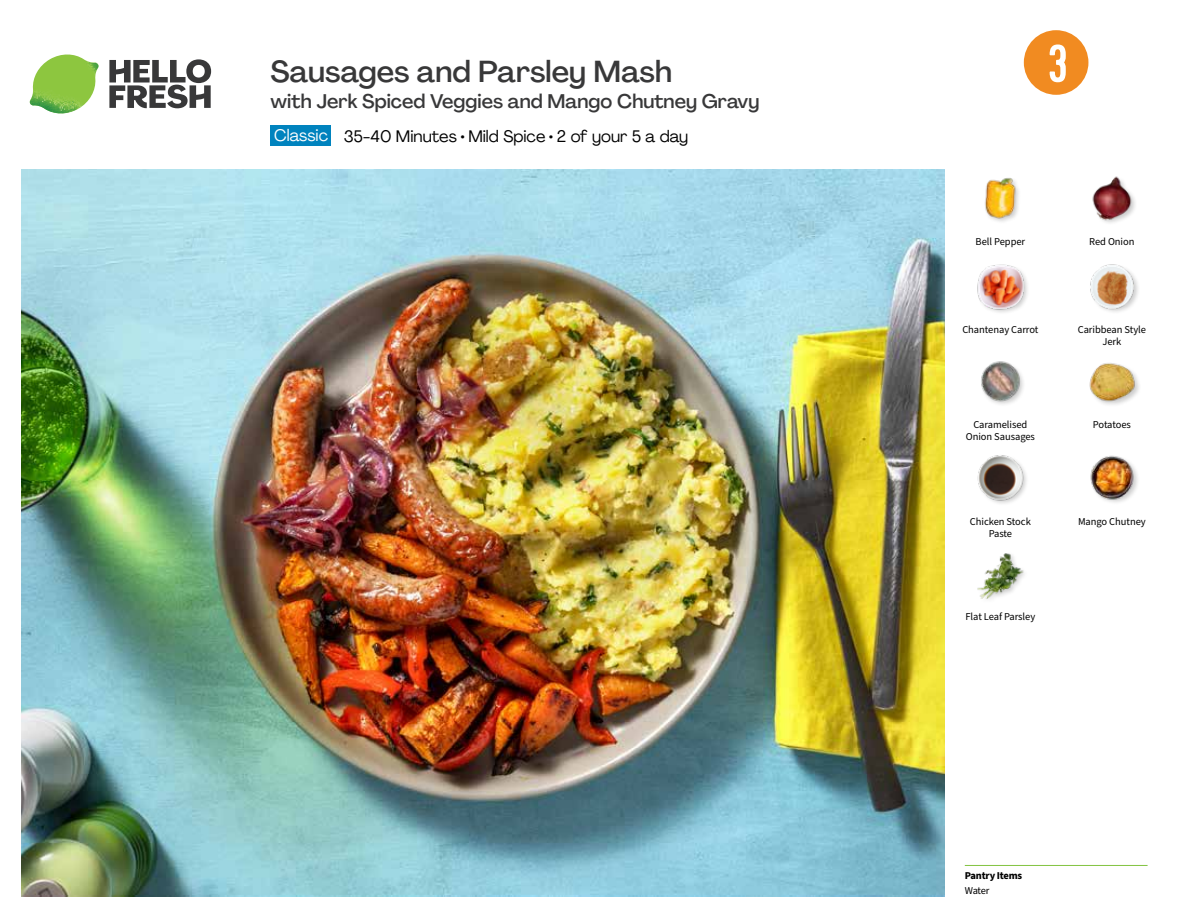
<style>
.page{position:relative;width:1188px;height:918px;background:#fff}
.page>*{position:absolute;margin:0;border:0;box-sizing:border-box;transform-origin:0 0}
.t1{font:54px "Kapra";color:#fff}
.t2{font:500 30px "Agrandir";color:#383839}
.t3{font:500 19.5px "Agrandir";color:#383839}
.t4{font:16.5px "Agrandir";color:#000}
.t5{font:16.5px "Agrandir";color:#fff}
.t6{font:10.5px/12px "Source Sans Pro";letter-spacing:-.005em;color:#000;text-align:center}
.t7{font:700 10.5px "Source Sans Pro";letter-spacing:-.02em;color:#000}
</style>
<div class="page">
<svg style="left:109px;top:59px;width:102px;height:49px"></svg>
<img style="left:30px;top:55px;width:69px;height:59px">
<img style="left:21px;top:170px;width:924px;height:727px">
<div style="left:271px;top:126px;width:60px;height:20px;background:#0083be"></div>
<hr style="left:965px;top:865px;width:183px;height:1px;background:#82c341">
<img style="left:977px;top:553px;width:47px;height:47px">
<img style="left:981px;top:361px;width:43px;height:43px">
<img style="left:977px;top:455px;width:50px;height:49px">
<img style="left:1090px;top:455px;width:48px;height:48px">
<img style="left:1089px;top:363px;width:50px;height:42px">
<img style="left:985px;top:178px;width:34px;height:44px">
<img style="left:977px;top:264px;width:51px;height:49px">
<img style="left:1090px;top:264px;width:48px;height:48px">
<img style="left:1092px;top:176px;width:43px;height:47px">
<svg style="left:1023px;top:30px;width:66px;height:65px"></svg>
<h2 class="t2" style="left:271px;top:53px;width:403px">Sausages and Parsley Mash</h2>
<h3 class="t3" style="left:271px;top:89px;width:490px">with Jerk Spiced Veggies and Mango Chutney Gravy</h3>
<h3 class="t5" style="left:274px;top:125px;width:55px">Classic</h3>
<h3 class="t4" style="left:344px;top:126px;width:346px">35-40 Minutes • Mild Spice • 2 of your 5 a day</h3>
<h1 class="t1" style="left:1048px;top:33px;width:21px">3</h1>
<p class="t6" style="left:976px;top:235px;width:51px">Bell Pepper</p>
<p class="t6" style="left:962px;top:324px;width:78px">Chantenay Carrot</p>
<p class="t6" style="left:1089px;top:235px;width:47px">Red Onion</p>
<p class="t6" style="left:1078px;top:324px;width:70px">Caribbean Style<br>Jerk</p>
<p class="t6" style="left:973px;top:419px;width:56px">Caramelised</p>
<p class="t6" style="left:1093px;top:419px;width:40px">Potatoes</p>
<p class="t6" style="left:966px;top:431px;width:71px">Onion Sausages</p>
<p class="t6" style="left:970px;top:516px;width:62px">Chicken Stock</p>
<p class="t6" style="left:1078px;top:516px;width:69px">Mango Chutney</p>
<p class="t6" style="left:989px;top:528px;width:25px">Paste</p>
<p class="t6" style="left:965px;top:611px;width:71px">Flat Leaf Parsley</p>
<p class="t7" style="left:965px;top:868px;width:59px">Pantry Items</p>
<p class="t6" style="left:965px;top:884px;width:26px">Water</p>
</div>
